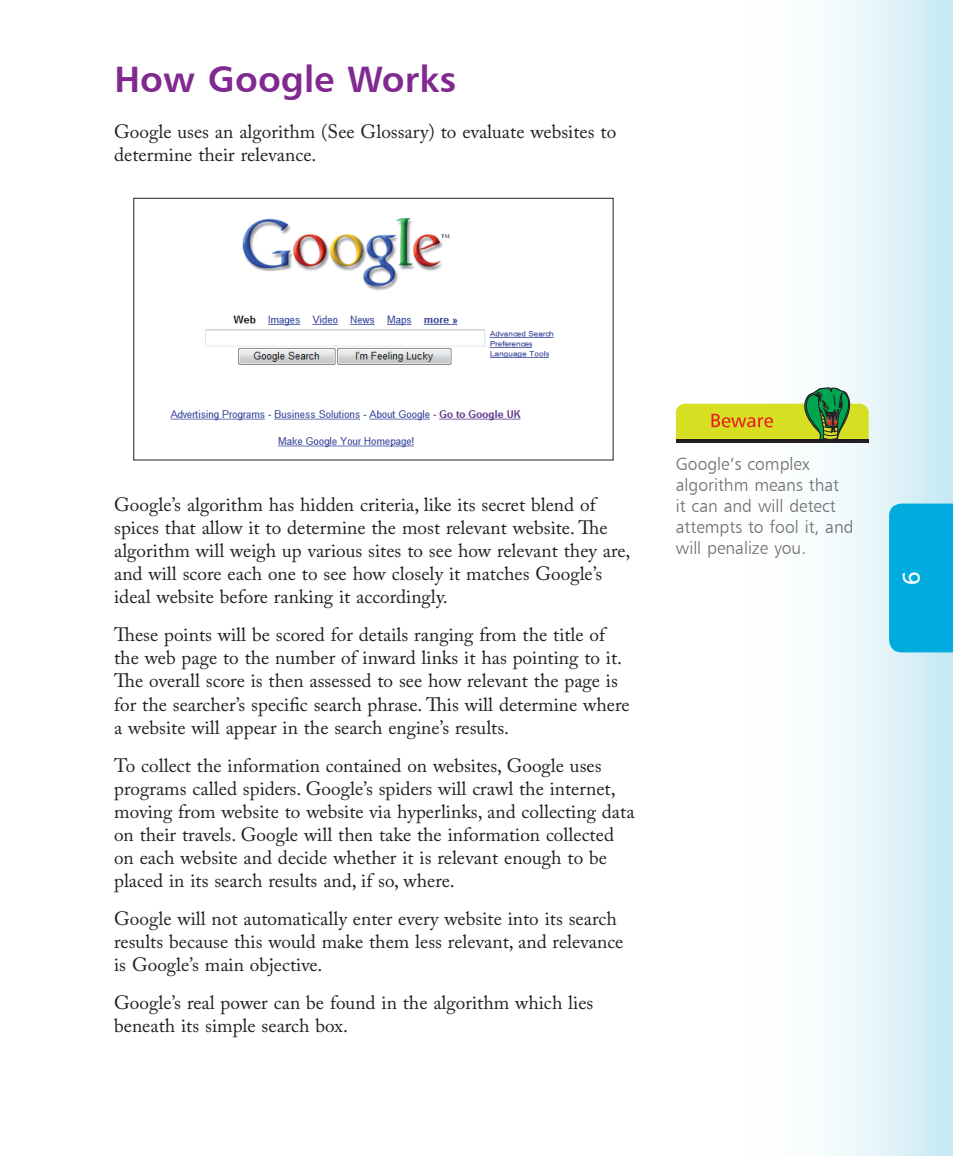
<style>
.page{position:relative;width:953px;height:1156px;background:#fff}
.page>*{position:absolute;margin:0;border:0;box-sizing:border-box;transform-origin:0 0}
.Heading{font:36.75px "Humanist 777 BT Bold B";color:#802990}
.t1{font:24.5px "Humanist 777 BT Roman B";color:#fff}
.Body_text{font:19.25px/23.1px "Adobe Caslon Pro";color:#231f20}
.Icontext{font:17.5px/21px "Humanist 777 BT Light B";color:#6c6d70}
</style>
<div class="page">
<svg style="left:675px;top:0;width:277px;height:1156px"></svg>
<div style="left:889px;top:504px;width:63px;height:148px;background:#00acdd"></div>
<svg style="left:676px;top:387px;width:192px;height:56px"></svg>
<hr style="left:676px;top:439px;width:192px;height:3px;background:#231f20">
<img style="left:170px;top:218px;width:384px;height:230px">
<div style="left:133px;top:198px;width:480px;height:262px;border:1px solid #231f20"></div>
<p class="Heading" style="left:115px;top:56px;width:343px">How Google Works</p>
<p class="Body_text" style="left:114px;top:120px;width:503px">Google uses an algorithm (See Glossary) to evaluate websites to determine their relevance.</p>
<p class="Body_text" style="left:114px;top:493px;width:517px">Google’s algorithm has hidden criteria, like its secret blend of spices that allow it to determine the most relevant website. The algorithm will weigh up various sites to see how relevant they are, and will score each one to see how closely it matches Google’s ideal website before ranking it accordingly.</p>
<p class="Body_text" style="left:114px;top:623px;width:517px">These points will be scored for details ranging from the title of the web page to the number of inward links it has pointing to it.<br>The overall score is then assessed to see how relevant the page is for the searcher’s specific search phrase. This will determine where a website will appear in the search engine’s results.</p>
<p class="Body_text" style="left:114px;top:753px;width:522px">To collect the information contained on websites, Google uses programs called spiders. Google’s spiders will crawl the internet, moving from website to website via hyperlinks, and collecting data on their travels. Google will then take the information collected on each website and decide whether it is relevant enough to be placed in its search results and, if so, where.</p>
<p class="Body_text" style="left:114px;top:907px;width:511px">Google will not automatically enter every website into its search results because this would make them less relevant, and relevance is Google’s main objective.</p>
<p class="Body_text" style="left:114px;top:991px;width:480px">Google’s real power can be found in the algorithm which lies beneath its simple search box.</p>
<p class="Icontext" style="left:676px;top:453px;width:179px">Google’s complex algorithm means that<br>it can and will detect attempts to fool it, and will penalize you.</p>
<p class="t1" style="left:926px;top:571px;width:16px;rotate:90deg">9</p>
</div>
